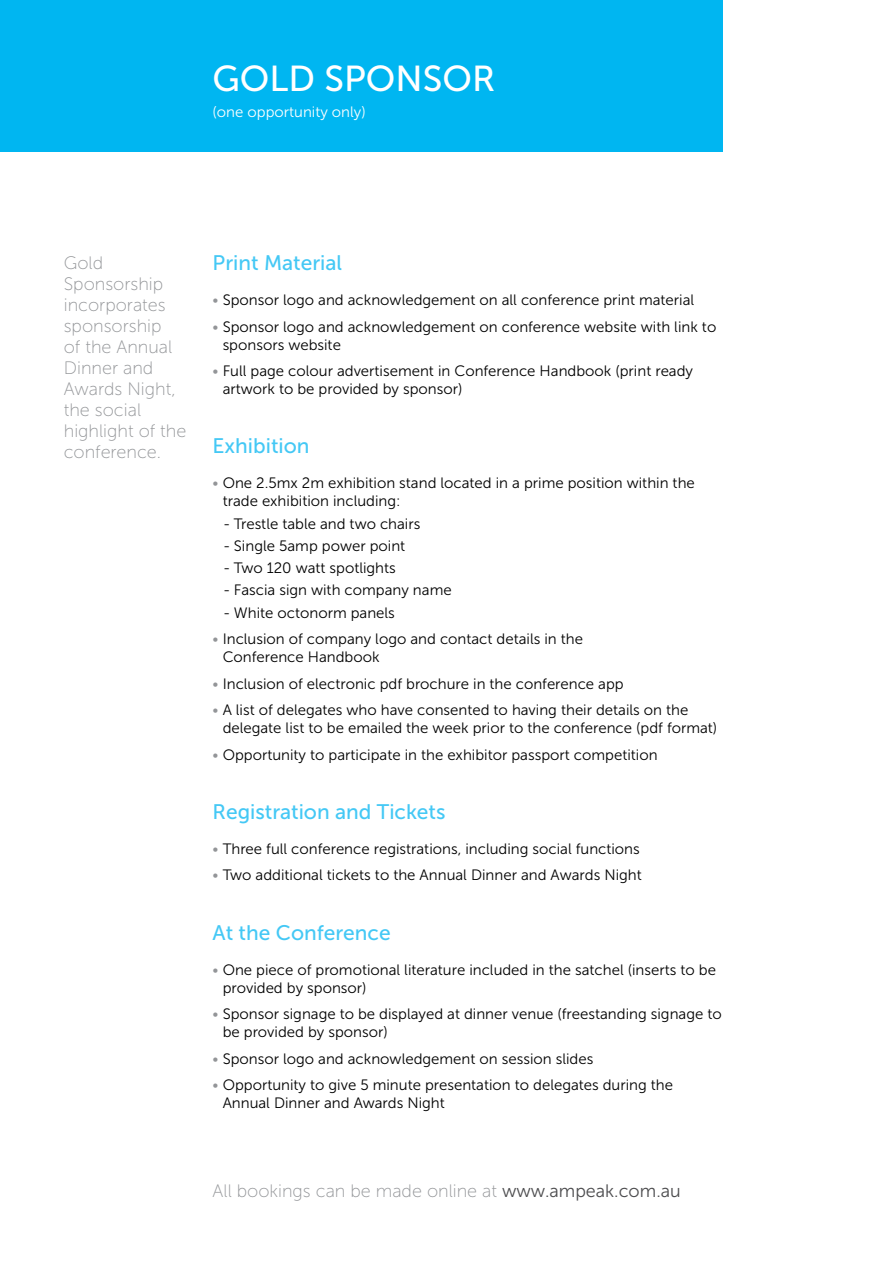
<style>
.page{position:relative;width:893px;height:1263px;background:#fff}
.page>*{position:absolute;margin:0;border:0;box-sizing:border-box;transform-origin:0 0}
.t1{font:36px "Museo Sans 500";color:#fff}
.t2{font:21px "Museo Sans 500";color:#44c8f5}
.t3{font:18px/21px "Museo Sans 100";color:#939598}
.t4{font:15px/18px "Museo Sans 300";color:#000}
.t5{font:15px "Museo Sans 300";color:#fff}
.s1{color:#939598}
.s2{font-family:"Museo Sans 300";color:#4d4d4f}
</style>
<div class="page">
<div style="left:0;top:0;width:723px;height:152px;background:#00b6f1"></div>
<h1 class="t1" style="left:213px;top:59px;width:284px">GOLD SPONSOR</h1>
<p class="t5" style="left:213px;top:104px;width:155px">(one opportunity only)</p>
<p class="t3" style="left:64px;top:252px;width:124px">Gold<br>Sponsorship incorporates sponsorship<br>of the Annual<br>Dinner and<br>Awards Night, the social highlight of the conference.</p>
<h2 class="t2" style="left:213px;top:251px;width:131px">Print Material</h2>
<p class="t4" style="left:213px;top:291px;width:483px"><span class="s1">•</span> Sponsor logo and acknowledgement on all conference print material</p>
<p class="t4" style="left:223px;top:318px;width:495px;text-indent:-10px"><span class="s1">•</span> Sponsor logo and acknowledgement on conference website with link to sponsors website</p>
<p class="t4" style="left:223px;top:362px;width:472px;text-indent:-10px"><span class="s1">•</span> Full page colour advertisement in Conference Handbook (print ready artwork to be provided by sponsor)</p>
<h2 class="t2" style="left:213px;top:435px;width:98px">Exhibition</h2>
<p class="t4" style="left:223px;top:474px;width:474px;text-indent:-10px"><span class="s1">•</span> One 2.5mx 2m exhibition stand located in a prime position within the trade exhibition including:</p>
<p class="t4" style="left:223px;top:514px;width:199px">- Trestle table and two chairs</p>
<p class="t4" style="left:223px;top:537px;width:184px">- Single 5amp power point</p>
<p class="t4" style="left:223px;top:559px;width:174px">- Two 120 watt spotlights</p>
<p class="t4" style="left:223px;top:581px;width:230px">- Fascia sign with company name</p>
<p class="t4" style="left:223px;top:603px;width:173px">- White octonorm panels</p>
<p class="t4" style="left:223px;top:630px;width:362px;text-indent:-10px"><span class="s1">•</span> Inclusion of company logo and contact details in the<br>Conference Handbook</p>
<p class="t4" style="left:213px;top:674px;width:413px"><span class="s1">•</span> Inclusion of electronic pdf brochure in the conference app</p>
<p class="t4" style="left:223px;top:701px;width:496px;text-indent:-10px"><span class="s1">•</span> A list of delegates who have consented to having their details on the delegate list to be emailed the week prior to the conference (pdf format)</p>
<p class="t4" style="left:213px;top:745px;width:446px"><span class="s1">•</span> Opportunity to participate in the exhibitor passport competition</p>
<h2 class="t2" style="left:213px;top:800px;width:234px">Registration and Tickets</h2>
<p class="t4" style="left:213px;top:840px;width:429px"><span class="s1">•</span> Three full conference registrations, including social functions</p>
<p class="t4" style="left:213px;top:866px;width:431px"><span class="s1">•</span> Two additional tickets to the Annual Dinner and Awards Night</p>
<h2 class="t2" style="left:213px;top:921px;width:180px">At the Conference</h2>
<p class="t4" style="left:223px;top:960px;width:495px;text-indent:-10px"><span class="s1">•</span> One piece of promotional literature included in the satchel (inserts to be provided by sponsor)</p>
<p class="t4" style="left:223px;top:1005px;width:501px;text-indent:-10px"><span class="s1">•</span> Sponsor signage to be displayed at dinner venue (freestanding signage to be provided by sponsor)</p>
<p class="t4" style="left:213px;top:1049px;width:382px"><span class="s1">•</span> Sponsor logo and acknowledgement on session slides</p>
<p class="t4" style="left:223px;top:1076px;width:452px;text-indent:-10px"><span class="s1">•</span> Opportunity to give 5 minute presentation to delegates during the<br>Annual Dinner and Awards Night</p>
<p class="t3" style="left:213px;top:1180px;width:470px">All bookings can be made online at <span class="s2">www.ampeak.com.au</span></p>
</div>
